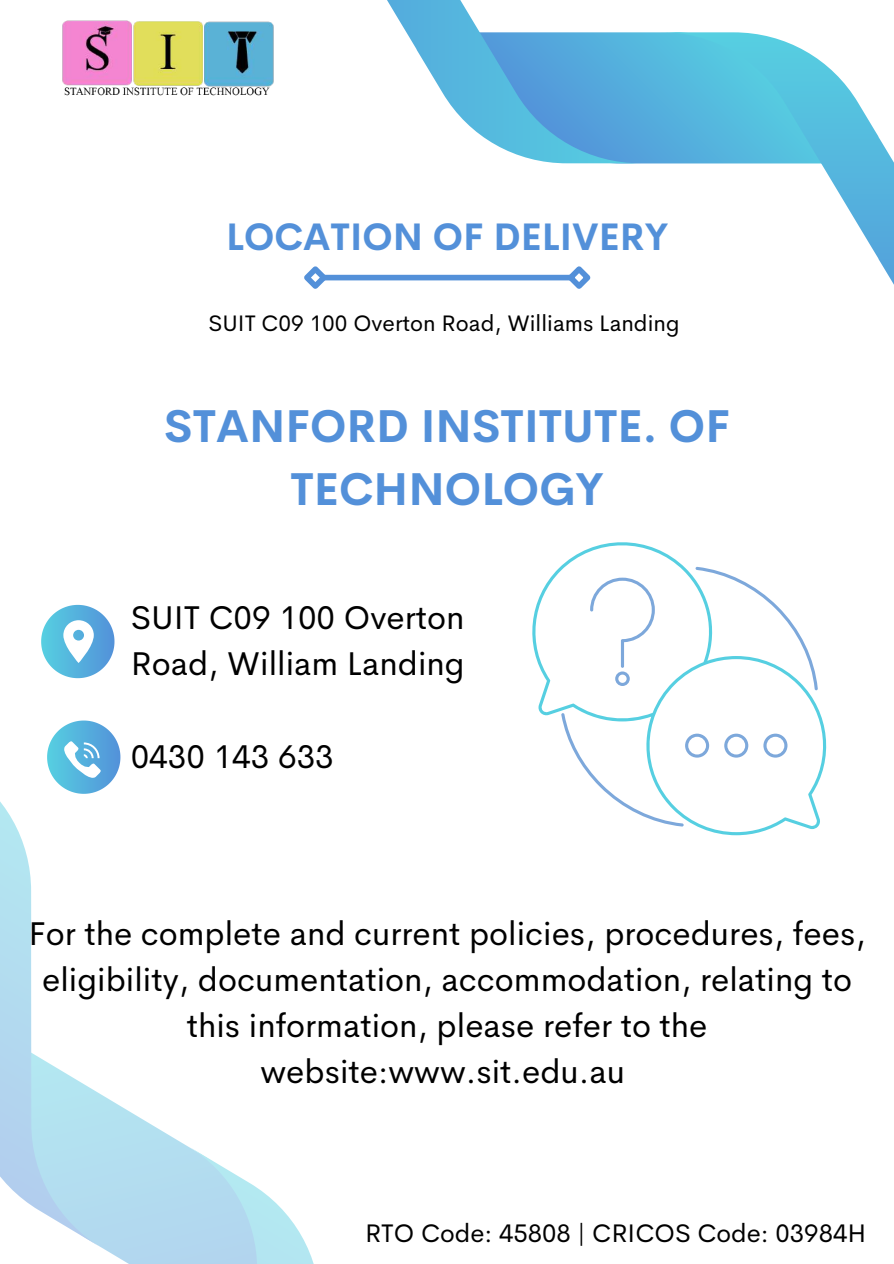
<style>
.page{position:relative;width:894px;height:1264px;background:#fff}
.page>*{position:absolute;margin:0;border:0;box-sizing:border-box;transform-origin:0 0}
.t1{font:700 45px/63px "Cerebri Sans";color:#5390d9;text-align:center}
.t2{font:700 37.5px "Cerebri Sans";color:#5390d9}
.t3{font:33px/46.2px "Cerebri Sans";color:#000}
.t4{font:25.5px "Cerebri Sans";color:#000}
.t5{font:22.5px "Cerebri Sans";color:#000}
</style>
<div class="page">
<svg style="left:640px;top:32px;width:20px;height:131px;background:#54afdd"></svg>
<svg style="left:660px;top:32px;width:233px;height:251px"></svg>
<svg style="left:387px;top:0;width:253px;height:163px"></svg>
<svg style="left:0;top:752px;width:185px;height:458px"></svg>
<svg style="left:39px;top:1145px;width:275px;height:118px"></svg>
<div style="left:324px;top:275px;width:246px;height:5px;background:#5390d9"></div>
<svg style="left:304px;top:266px;width:28px;height:23px"></svg>
<svg style="left:562px;top:266px;width:29px;height:23px"></svg>
<img style="left:62px;top:20px;width:212px;height:76px">
<svg style="left:0;top:605px;width:120px;height:325px"></svg>
<svg style="left:532px;top:542px;width:295px;height:293px"></svg>
<svg style="left:590px;top:577px;width:64px;height:109px"></svg>
<svg style="left:724px;top:733px;width:24px;height:24px"></svg>
<svg style="left:763px;top:733px;width:24px;height:24px"></svg>
<svg style="left:561px;top:713px;width:148px;height:113px"></svg>
<svg style="left:695px;top:566px;width:122px;height:124px"></svg>
<p class="t2" style="left:226px;top:213px;width:443px">LOCATION OF DELIVERY</p>
<p class="t5" style="left:208px;top:308px;width:472px">SUIT C09 100 Overton Road, Williams Landing</p>
<h1 class="t1" style="left:164px;top:394px;width:566px">STANFORD INSTITUTE. OF<br>TECHNOLOGY</h1>
<p class="t3" style="left:131px;top:594px;width:335px">SUIT C09 100 Overton<br>Road, William Landing</p>
<p class="t3" style="left:131px;top:733px;width:205px">0430 143 633</p>
<p class="t3" style="left:29px;top:910px;width:838px;text-align:center">For the complete and current policies, procedures, fees, eligibility, documentation, accommodation, relating to this information, please refer to the website:www.sit.edu.au</p>
<p class="t4" style="left:365px;top:1216px;width:502px">RTO Code: 45808 | CRICOS Code: 03984H</p>
</div>
